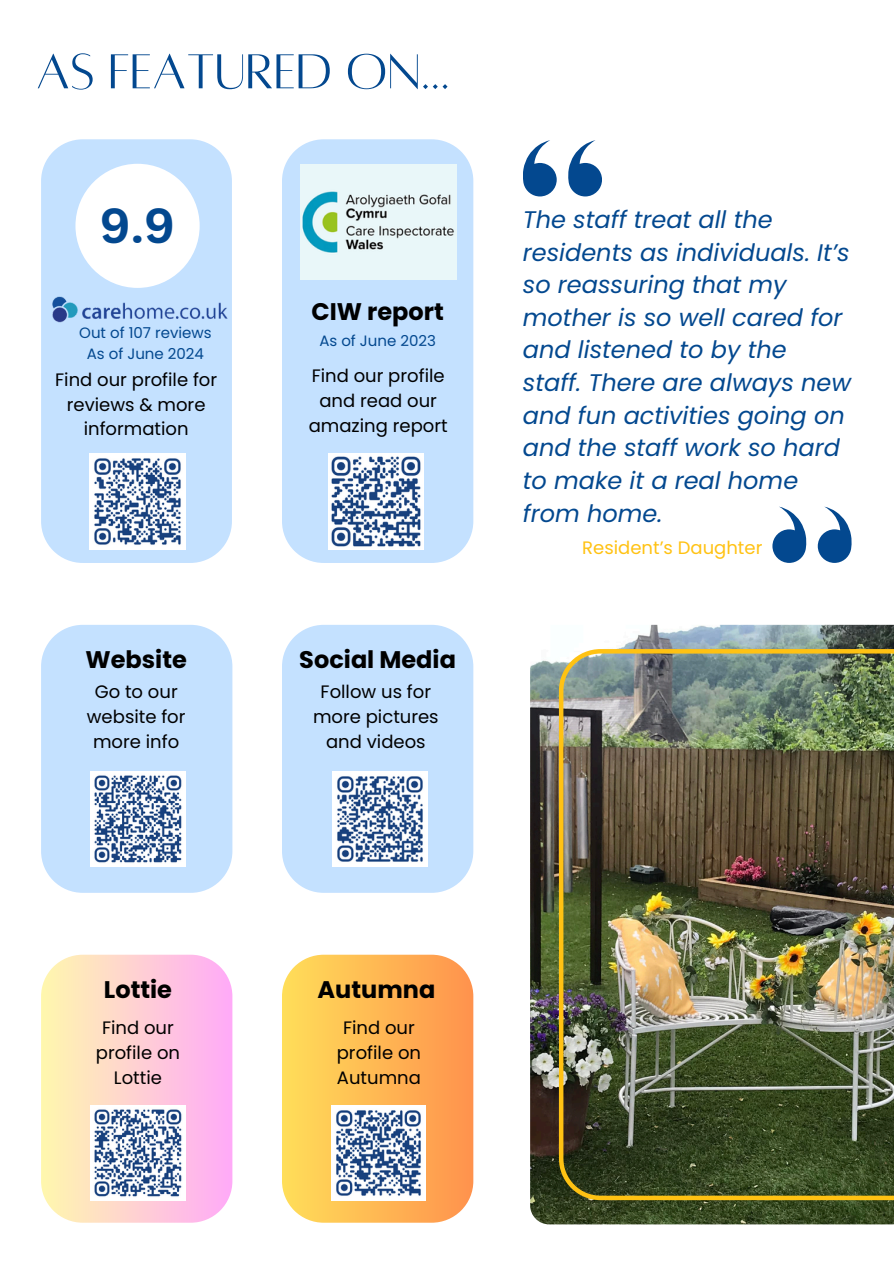
<style>
.page{position:relative;width:894px;height:1264px;background:#fff}
.page>*{position:absolute;margin:0;border:0;box-sizing:border-box;transform-origin:0 0}
.t1{font:54px "Alta regular";color:#03488f}
.t2{font:700 48px "Canva Sans";color:#03488f}
.t3{font:italic 24px/32.7px "Poppins";color:#03488f}
.t4{font:700 24px "Poppins";color:#000}
.t5{font:18px/24.8px "Poppins";color:#000;text-align:center}
.t6{font:18px "Poppins";color:#ffc213}
.t7{font:15px "Poppins";color:#03488f}
</style>
<div class="page">
<div style="left:41px;top:139px;width:191px;height:423px;background:#c4e1ff"></div>
<div style="left:282px;top:139px;width:191px;height:424px;background:#c4e1ff"></div>
<div style="left:75px;top:164px;width:124px;height:124px;background:#fff;border-radius:50%"></div>
<svg style="left:41px;top:954px;width:191px;height:268px;background:#ffd2d3"></svg>
<svg style="left:282px;top:954px;width:191px;height:268px;background:#ffba59"></svg>
<div style="left:41px;top:625px;width:191px;height:267px;background:#c4e1ff"></div>
<div style="left:282px;top:625px;width:191px;height:267px;background:#c4e1ff"></div>
<img style="left:43px;top:295px;width:187px;height:28px">
<img style="left:328px;top:454px;width:95px;height:95px">
<img style="left:90px;top:454px;width:95px;height:95px">
<img style="left:90px;top:1104px;width:96px;height:96px">
<img style="left:331px;top:1105px;width:95px;height:94px">
<img style="left:91px;top:772px;width:94px;height:94px">
<img style="left:333px;top:772px;width:94px;height:94px">
<img style="left:530px;top:625px;width:363px;height:599px">
<svg style="left:817px;top:506px;width:34px;height:57px"></svg>
<svg style="left:772px;top:506px;width:34px;height:57px"></svg>
<svg style="left:523px;top:140px;width:33px;height:56px"></svg>
<svg style="left:568px;top:140px;width:33px;height:56px"></svg>
<img style="left:558px;top:649px;width:335px;height:551px">
<img style="left:300px;top:164px;width:157px;height:115px">
<h3 class="t1" style="left:36px;top:45px;width:415px">AS FEATURED ON...</h3>
<h5 class="t2" style="left:100px;top:192px;width:77px">9.9</h5>
<p class="t7" style="left:79px;top:323px;width:134px">Out of 107 reviews</p>
<h3 class="t7" style="left:87px;top:343px;width:119px">As of June 2024</h3>
<p class="t4" style="left:311px;top:295px;width:134px">CIW report</p>
<h3 class="t7" style="left:319px;top:330px;width:118px">As of June 2023</h3>
<h3 class="t5" style="left:55px;top:367px;width:163px">Find our profile for reviews &amp; more information</h3>
<h5 class="t5" style="left:308px;top:364px;width:140px">Find our profile and read our amazing report</h5>
<p class="t4" style="left:85px;top:643px;width:103px">Website</p>
<h4 class="t4" style="left:299px;top:643px;width:158px">Social Media</h4>
<p class="t5" style="left:87px;top:679px;width:100px">Go to our website for more info</p>
<h3 class="t5" style="left:313px;top:679px;width:127px">Follow us for more pictures and videos</h3>
<h5 class="t3" style="left:522px;top:203px;width:329px">The staff treat all the residents as individuals. It’s so reassuring that my mother is so well cared for and listened to by the<br>staff. There are always new and fun activities going on and the staff work so hard to make it a real home from home.</h5>
<p class="t6" style="left:582px;top:535px;width:182px">Resident’s Daughter</p>
<h5 class="t4" style="left:104px;top:972px;width:70px">Lottie</h5>
<p class="t4" style="left:317px;top:972px;width:119px">Autumna</p>
<p class="t5" style="left:96px;top:1015px;width:86px">Find our profile on<br>Lottie</p>
<h5 class="t5" style="left:337px;top:1015px;width:86px">Find our profile on<br>Autumna</h5>
</div>
